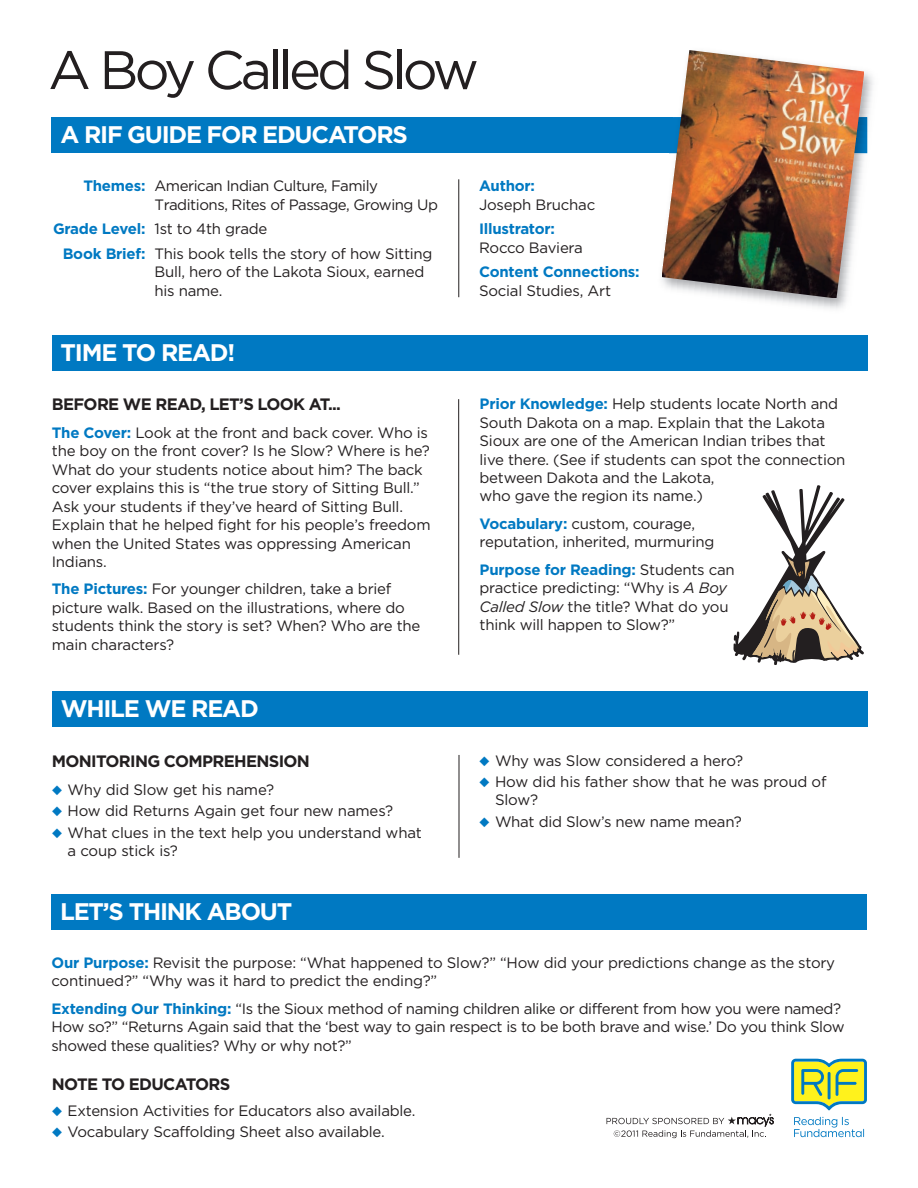
<style>
.page{position:relative;width:918px;height:1188px;background:#fff}
.page>*{position:absolute;margin:0;border:0;box-sizing:border-box;transform-origin:0 0}
.t1{font:54px "Gotham";letter-spacing:-.07em;color:#231f20}
.t2{font:700 24px "Gotham";letter-spacing:-.05em;color:#fff}
.t3{font:700 16.5px "Gotham";letter-spacing:-.04em;color:#231f20}
.t4{font:15px/18.5px "Gotham";letter-spacing:-.015em;color:#231f20}
.t5{font:700 15px "Gotham";letter-spacing:-.015em;color:#0079c2}
.s1{font-weight:700;color:#0079c2}
.s2{color:#0079c2}
.s3{font-style:italic}
</style>
<div class="page">
<svg style="left:733px;top:485px;width:131px;height:180px"></svg>
<div style="left:51px;top:117px;width:816px;height:36px;background:#0079c2"></div>
<div style="left:52px;top:335px;width:816px;height:36px;background:#0079c2"></div>
<div style="left:51px;top:894px;width:816px;height:36px;background:#0079c2"></div>
<hr style="left:458px;top:179px;width:1px;height:118px;background:#231f20">
<hr style="left:458px;top:399px;width:1px;height:256px;background:#231f20">
<div style="left:52px;top:691px;width:816px;height:36px;background:#0079c2"></div>
<hr style="left:459px;top:755px;width:1px;height:103px;background:#231f20">
<img style="left:748px;top:71px;width:125px;height:238px">
<img style="left:863px;top:117px;width:4px;height:36px">
<img style="left:662px;top:50px;width:201px;height:248px">
<svg style="left:791px;top:1059px;width:76px;height:51px;background:#b3cf69"></svg>
<svg style="left:794px;top:1117px;width:70px;height:20px"></svg>
<svg style="left:607px;top:1113px;width:167px;height:25px"></svg>
<h1 class="t1" style="left:48px;top:51px;width:432px">A Boy Called Slow</h1>
<h2 class="t2" style="left:60px;top:126px;width:349px">A RIF GUIDE FOR EDUCATORS</h2>
<p class="t4" style="left:155px;top:178px;width:285px;text-indent:-71px"><span class="s1">Themes:</span> American Indian Culture, Family<br>Traditions, Rites of Passage, Growing Up</p>
<p class="t4" style="left:63px;top:218px;width:371px;line-height:24.5px;text-indent:-10px"><span class="s1">Grade Level:</span> 1st to 4th grade<br><span class="s1">Book Brief:</span> This book tells the story of how Sitting</p>
<p class="t4" style="left:155px;top:264px;width:271px">Bull, hero of the Lakota Sioux, earned his name.</p>
<h2 class="t2" style="left:61px;top:344px;width:176px">TIME TO READ!</h2>
<p class="t3" style="left:52px;top:399px;width:290px">BEFORE WE READ, LET’S LOOK AT...</p>
<p class="t4" style="left:52px;top:425px;width:380px"><span class="s1">The Cover:</span> Look at the front and back cover. Who is the boy on the front cover? Is he Slow? Where is he?<br>What do your students notice about him? The back cover explains this is “the true story of Sitting Bull.” Ask your students if they’ve heard of Sitting Bull.<br>Explain that he helped fight for his people’s freedom when the United States was oppressing American Indians.</p>
<p class="t4" style="left:52px;top:581px;width:370px"><span class="s1">The Pictures:</span> For younger children, take a brief picture walk. Based on the illustrations, where do students think the story is set? When? Who are the main characters?</p>
<h2 class="t2" style="left:61px;top:700px;width:200px">WHILE WE READ</h2>
<p class="t3" style="left:52px;top:756px;width:260px">MONITORING COMPREHENSION</p>
<p class="t4" style="left:52px;top:781px;width:224px"><span class="s2">◆</span> Why did Slow get his name?</p>
<p class="t4" style="left:52px;top:803px;width:343px"><span class="s2">◆</span> How did Returns Again get four new names?</p>
<p class="t4" style="left:68px;top:824px;width:356px;text-indent:-16px"><span class="s2">◆</span> What clues in the text help you understand what a coup stick is?</p>
<h2 class="t2" style="left:60px;top:903px;width:234px">LET’S THINK ABOUT</h2>
<p class="t5" style="left:479px;top:181px;width:57px">Author:</p>
<p class="t4" style="left:479px;top:196px;width:118px">Joseph Bruchac</p>
<p class="t5" style="left:479px;top:224px;width:77px">Illustrator:</p>
<p class="t4" style="left:479px;top:239px;width:105px">Rocco Baviera</p>
<p class="t5" style="left:479px;top:267px;width:162px">Content Connections:</p>
<p class="t4" style="left:479px;top:282px;width:133px">Social Studies, Art</p>
<p class="t4" style="left:480px;top:396px;width:367px"><span class="s1">Prior Knowledge:</span> Help students locate North and South Dakota on a map. Explain that the Lakota Sioux are one of the American Indian tribes that live there. (See if students can spot the connection between Dakota and the Lakota,<br>who gave the region its name.)</p>
<p class="t4" style="left:480px;top:516px;width:236px"><span class="s1">Vocabulary:</span> custom, courage, reputation, inherited, murmuring</p>
<p class="t4" style="left:480px;top:562px;width:257px"><span class="s1">Purpose for Reading:</span> Students can practice predicting: “Why is <span class="s3">A Boy<br>Called Slow</span> the title? What do you think will happen to Slow?”</p>
<p class="t4" style="left:479px;top:752px;width:266px"><span class="s2">◆</span> Why was Slow considered a hero?</p>
<p class="t4" style="left:495px;top:774px;width:333px;text-indent:-16px"><span class="s2">◆</span> How did his father show that he was proud of<br>Slow?</p>
<p class="t4" style="left:479px;top:814px;width:264px"><span class="s2">◆</span> What did Slow’s new name mean?</p>
<p class="t4" style="left:52px;top:955px;width:785px"><span class="s1">Our Purpose:</span> Revisit the purpose: “What happened to Slow?” “How did your predictions change as the story continued?” “Why was it hard to predict the ending?”</p>
<p class="t4" style="left:52px;top:1000px;width:795px"><span class="s1">Extending Our Thinking:</span> “Is the Sioux method of naming children alike or different from how you were named?<br>How so?” “Returns Again said that the ‘best way to gain respect is to be both brave and wise.’ Do you think Slow showed these qualities? Why or why not?”</p>
<p class="t3" style="left:52px;top:1078px;width:180px">NOTE TO EDUCATORS</p>
<p class="t4" style="left:52px;top:1103px;width:365px"><span class="s2">◆</span> Extension Activities for Educators also available.</p>
<p class="t4" style="left:52px;top:1124px;width:334px"><span class="s2">◆</span> Vocabulary Scaffolding Sheet also available.</p>
</div>
